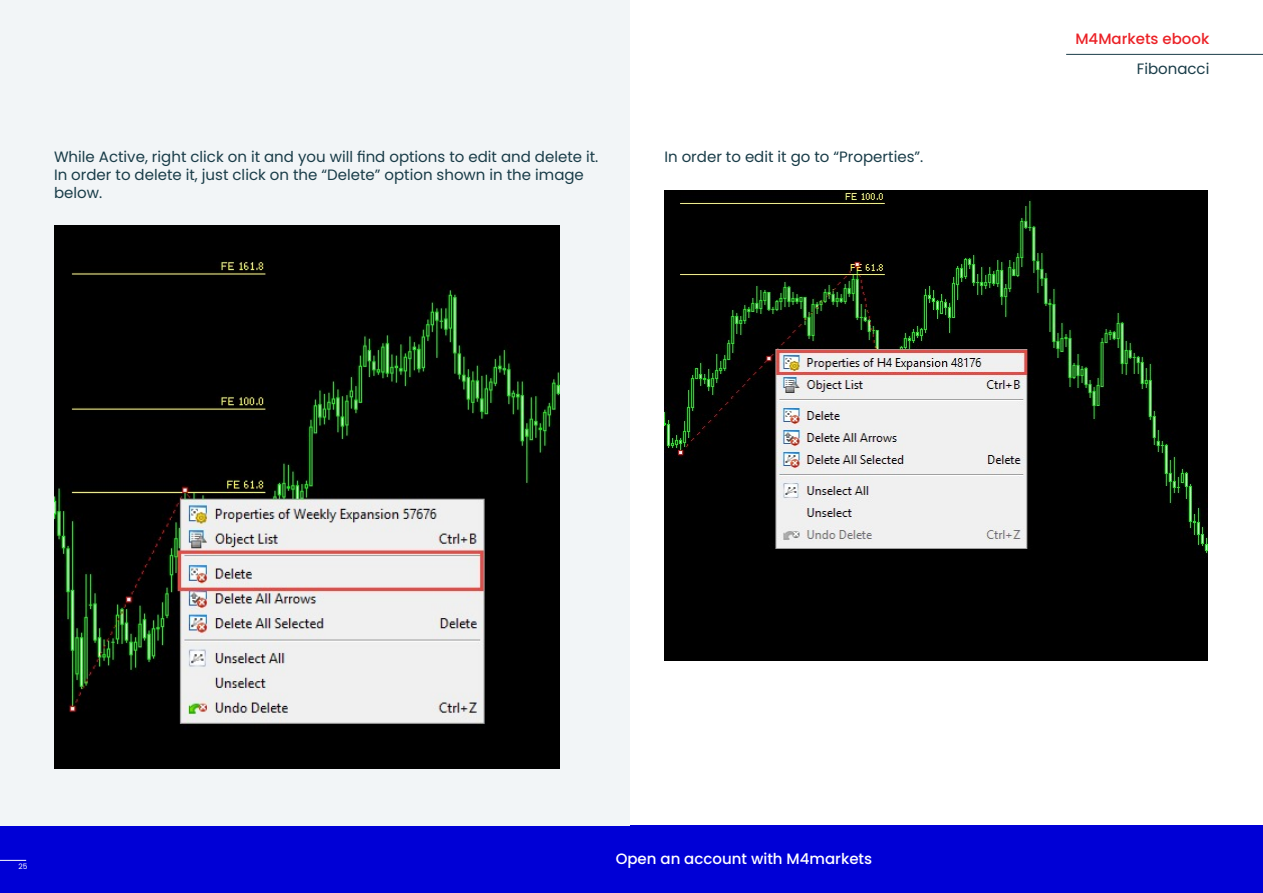
<style>
.page{position:relative;width:1263px;height:893px;background:#fff}
.page>*{position:absolute;margin:0;border:0;box-sizing:border-box;transform-origin:0 0}
.t1{font:15px/18px "Poppins";color:#193c48}
.t2{font:500 15px "Poppins";color:#fff}
.t3{font:500 15px "Poppins";color:#eb2227}
.t4{font:7.5px "Poppins";color:#fff}
</style>
<div class="page">
<div style="left:0;top:825px;width:1263px;height:68px;background:#0000d6"></div>
<svg style="left:0;top:860px;width:26px;height:1px"></svg>
<hr style="left:1066px;top:54px;width:197px;height:1px;background:#193c48">
<div style="left:0;top:0;width:629px;height:825px;background:#f2f5f7"></div>
<img style="left:54px;top:226px;width:506px;height:543px">
<img style="left:664px;top:190px;width:543px;height:471px">
<p class="t1" style="left:54px;top:148px;width:546px">While Active, right click on it and you will find options to edit and delete it.<br>In order to delete it, just click on the “Delete” option shown in the image below.</p>
<p class="t1" style="left:664px;top:148px;width:260px">In order to edit it go to “Properties”.</p>
<p class="t3" style="left:1075px;top:30px;width:136px">M4Markets ebook</p>
<p class="t1" style="left:1137px;top:60px;width:74px">Fibonacci</p>
<p class="t4" style="left:19px;top:862px;width:11px">25</p>
<p class="t2" style="left:616px;top:850px;width:258px">Open an account with M4markets</p>
</div>
